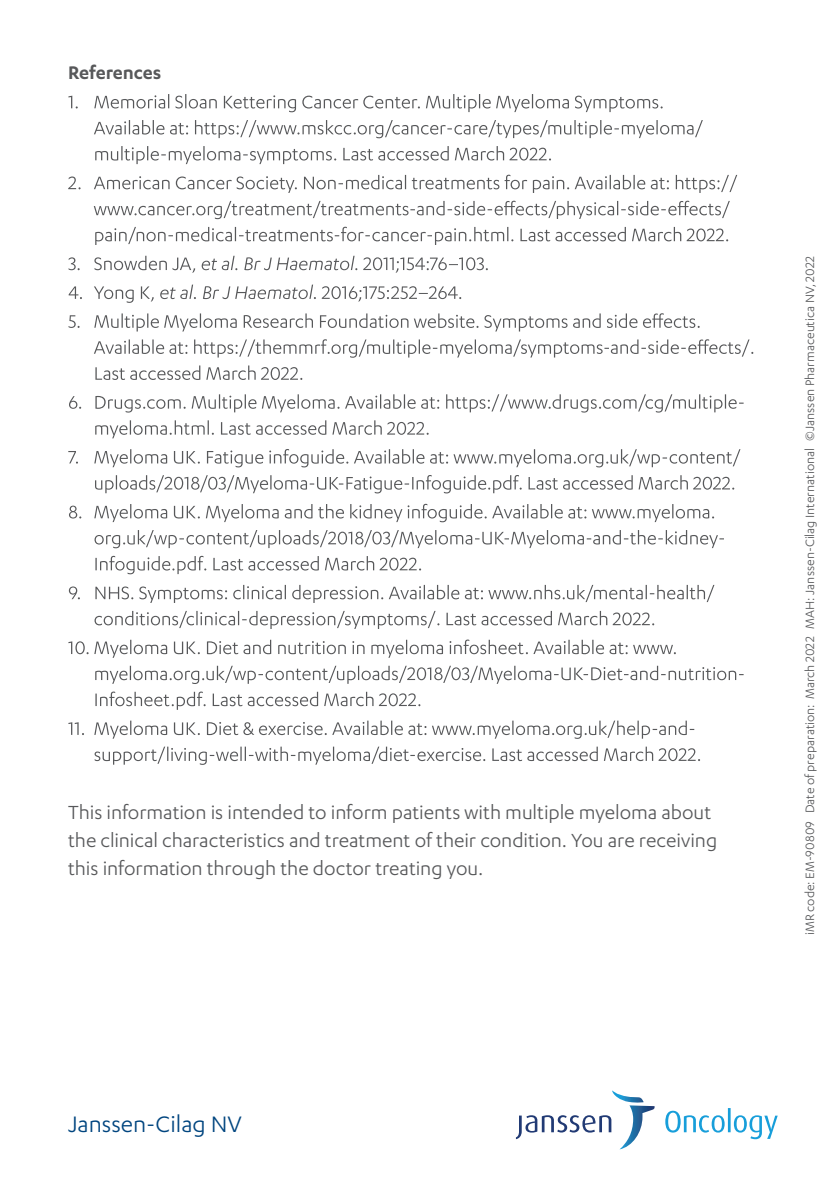
<style>
.page{position:relative;width:840px;height:1191px;background:#fff}
.page>*{position:absolute;margin:0;border:0;box-sizing:border-box;transform-origin:0 0}
.t1{font:26px "Karbon";color:#01457f}
.t2{font:22px/28px "Karbon";letter-spacing:-.005em;color:#57585a}
.t3{font:600 21px "Karbon";letter-spacing:-.005em;color:#57585a}
.t4{font:14px "Karbon";letter-spacing:.005em;color:#57585a}
</style>
<div class="page">
<svg style="left:665px;top:1108px;width:112px;height:31px"></svg>
<svg style="left:515px;top:1090px;width:139px;height:59px"></svg>
<svg style="left:94px;top:746px;width:605px;height:19px"></svg>
<svg style="left:68px;top:720px;width:626px;height:19px"></svg>
<svg style="left:95px;top:691px;width:325px;height:19px"></svg>
<svg style="left:95px;top:666px;width:648px;height:18px"></svg>
<svg style="left:68px;top:639px;width:607px;height:19px"></svg>
<svg style="left:94px;top:611px;width:560px;height:18px"></svg>
<svg style="left:69px;top:585px;width:645px;height:18px"></svg>
<svg style="left:95px;top:556px;width:326px;height:18px"></svg>
<svg style="left:94px;top:530px;width:629px;height:18px"></svg>
<svg style="left:69px;top:504px;width:644px;height:18px"></svg>
<svg style="left:95px;top:475px;width:638px;height:18px"></svg>
<svg style="left:68px;top:449px;width:672px;height:18px"></svg>
<svg style="left:95px;top:420px;width:333px;height:18px"></svg>
<svg style="left:69px;top:394px;width:674px;height:18px"></svg>
<svg style="left:95px;top:365px;width:207px;height:15px"></svg>
<svg style="left:94px;top:339px;width:659px;height:19px"></svg>
<svg style="left:68px;top:313px;width:631px;height:18px"></svg>
<svg style="left:69px;top:285px;width:392px;height:18px"></svg>
<svg style="left:68px;top:256px;width:419px;height:17px"></svg>
<svg style="left:95px;top:227px;width:632px;height:18px"></svg>
<svg style="left:94px;top:201px;width:635px;height:18px"></svg>
<svg style="left:68px;top:175px;width:668px;height:18px"></svg>
<svg style="left:95px;top:146px;width:455px;height:18px"></svg>
<svg style="left:94px;top:120px;width:608px;height:18px"></svg>
<svg style="left:68px;top:94px;width:594px;height:18px"></svg>
<p class="t3" style="left:68px;top:61px;width:95px">References</p>
<p class="t2" style="left:68px;top:797px;width:650px">This information is intended to inform patients with multiple myeloma about the clinical characteristics and treatment of their condition. You are receiving this information through the doctor treating you.</p>
<p class="t1" style="left:68px;top:1109px;width:175px">Janssen-Cilag NV</p>
<p class="t4" style="left:801px;top:935px;width:681px;rotate:-90deg">iMR code: EM-90809 Date of preparation: March 2022 MAH: Janssen-Cilag International ©Janssen Pharmaceutica NV, 2022</p>
</div>
